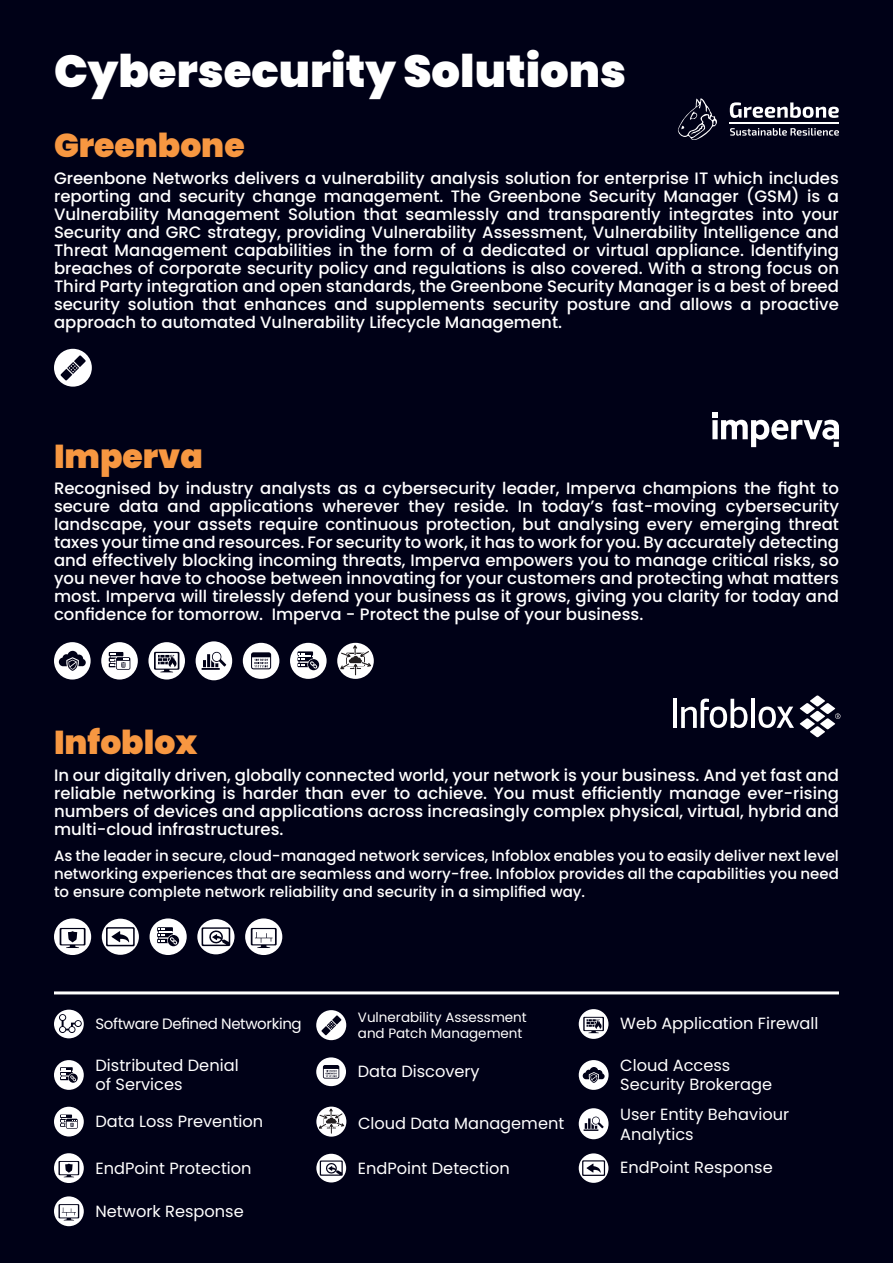
<style>
.page{position:relative;width:893px;height:1263px;background:#000117}
.page>*{position:absolute;margin:0;border:0;box-sizing:border-box;transform-origin:0 0}
.t1{font:900 45px "Poppins";color:#fff}
.t2{font:900 33px "Poppins";color:#f79741}
.t3{font:500 16.5px/18px "Poppins";color:#fff;text-align:justify}
.t4{font:16.2px/19.5px "Poppins";color:#fff}
.t5{font:500 15px/18px "Poppins";color:#fff;text-align:justify}
.t6{font:15px "Poppins";letter-spacing:-.025em;color:#fff}
.t7{font:13.5px/16.2px "Poppins";color:#fff}
</style>
<div class="page">
<hr style="left:54px;top:991px;width:785px;height:3px;background:#fff">
<svg style="left:677px;top:98px;width:40px;height:42px"></svg>
<svg style="left:730px;top:102px;width:109px;height:16px"></svg>
<svg style="left:730px;top:128px;width:109px;height:8px"></svg>
<hr style="left:730px;top:123px;width:109px;height:1px;background:#fff">
<svg style="left:54px;top:349px;width:38px;height:38px"></svg>
<svg style="left:712px;top:412px;width:127px;height:35px"></svg>
<svg style="left:54px;top:642px;width:37px;height:37px"></svg>
<svg style="left:101px;top:642px;width:37px;height:37px"></svg>
<svg style="left:148px;top:642px;width:37px;height:37px"></svg>
<svg style="left:196px;top:641px;width:36px;height:39px"></svg>
<svg style="left:243px;top:643px;width:36px;height:36px"></svg>
<svg style="left:290px;top:643px;width:37px;height:36px"></svg>
<svg style="left:337px;top:643px;width:37px;height:36px"></svg>
<svg style="left:337px;top:642px;width:37px;height:35px"></svg>
<svg style="left:579px;top:1060px;width:30px;height:30px"></svg>
<svg style="left:316px;top:1057px;width:30px;height:29px"></svg>
<svg style="left:54px;top:1060px;width:30px;height:30px"></svg>
<svg style="left:54px;top:1107px;width:30px;height:29px"></svg>
<div style="left:316px;top:1106px;width:30px;height:30px;background:#fff;border-radius:50%"></div>
<svg style="left:316px;top:1106px;width:31px;height:29px"></svg>
<svg style="left:579px;top:1108px;width:29px;height:31px"></svg>
<svg style="left:316px;top:1010px;width:30px;height:30px"></svg>
<svg style="left:579px;top:1009px;width:29px;height:30px"></svg>
<svg style="left:54px;top:1010px;width:30px;height:28px"></svg>
<svg style="left:54px;top:918px;width:37px;height:37px"></svg>
<svg style="left:102px;top:919px;width:37px;height:36px"></svg>
<svg style="left:150px;top:918px;width:37px;height:37px"></svg>
<svg style="left:197px;top:919px;width:38px;height:35px"></svg>
<svg style="left:245px;top:918px;width:37px;height:37px"></svg>
<hr style="left:751px;top:699px;width:4px;height:29px;background:#fff">
<hr style="left:674px;top:699px;width:3px;height:29px;background:#fff">
<svg style="left:681px;top:698px;width:66px;height:30px"></svg>
<svg style="left:758px;top:706px;width:36px;height:22px"></svg>
<svg style="left:800px;top:695px;width:40px;height:42px"></svg>
<svg style="left:54px;top:1196px;width:30px;height:30px"></svg>
<svg style="left:316px;top:1154px;width:30px;height:28px"></svg>
<svg style="left:579px;top:1153px;width:29px;height:30px"></svg>
<svg style="left:54px;top:1153px;width:30px;height:30px"></svg>
<h1 class="t1" style="left:54px;top:45px;width:574px">Cybersecurity Solutions</h1>
<h2 class="t2" style="left:54px;top:126px;width:192px">Greenbone</h2>
<p class="t3" style="left:54px;top:169px;width:786px">Greenbone Networks delivers a vulnerability analysis solution for enterprise IT which includes reporting and security change management. The Greenbone Security Manager (GSM) is a Vulnerability Management Solution that seamlessly and transparently integrates into your Security and GRC strategy, providing Vulnerability Assessment, Vulnerability Intelligence and Threat Management capabilities in the form of a dedicated or virtual appliance. Identifying breaches of corporate security policy and regulations is also covered. With a strong focus on Third Party integration and open standards, the Greenbone Security Manager is a best of breed security solution that enhances and supplements security posture and allows a proactive approach to automated Vulnerability Lifecycle Management.</p>
<h2 class="t2" style="left:54px;top:437px;width:150px">Imperva</h2>
<p class="t3" style="left:54px;top:479px;width:786px">Recognised by industry analysts as a cybersecurity leader, Imperva champions the fight to secure data and applications wherever they reside. In today’s fast-moving cybersecurity landscape, your assets require continuous protection, but analysing every emerging threat taxes your time and resources. For security to work, it has to work for you. By accurately detecting and effectively blocking incoming threats, Imperva empowers you to manage critical risks, so you never have to choose between innovating for your customers and protecting what matters most. Imperva will tirelessly defend your business as it grows, giving you clarity for today and confidence for tomorrow. Imperva - Protect the pulse of your business.</p>
<h2 class="t2" style="left:54px;top:723px;width:145px">Infoblox</h2>
<p class="t3" style="left:54px;top:766px;width:786px">In our digitally driven, globally connected world, your network is your business. And yet fast and reliable networking is harder than ever to achieve. You must efficiently manage ever-rising numbers of devices and applications across increasingly complex physical, virtual, hybrid and multi-cloud infrastructures.</p>
<p class="t5" style="left:54px;top:847px;width:786px">As the leader in secure, cloud-managed network services, Infoblox enables you to easily deliver next level networking experiences that are seamless and worry-free. Infoblox provides all the capabilities you need to ensure complete network reliability and security in a simplified way.</p>
<p class="t7" style="left:358px;top:1009px;width:170px">Vulnerability Assessment and Patch Management</p>
<p class="t6" style="left:96px;top:1015px;width:208px">Software Defined Networking</p>
<p class="t4" style="left:620px;top:1014px;width:200px">Web Application Firewall</p>
<p class="t4" style="left:95px;top:1055px;width:145px">Distributed Denial of Services</p>
<p class="t4" style="left:96px;top:1111px;width:169px">Data Loss Prevention</p>
<p class="t4" style="left:358px;top:1114px;width:208px">Cloud Data Management</p>
<p class="t4" style="left:620px;top:1105px;width:170px">User Entity Behaviour<br>Analytics</p>
<p class="t4" style="left:620px;top:1055px;width:153px">Cloud Access<br>Security Brokerage</p>
<p class="t4" style="left:358px;top:1062px;width:123px">Data Discovery</p>
<p class="t4" style="left:96px;top:1158px;width:158px">EndPoint Protection</p>
<p class="t4" style="left:358px;top:1158px;width:153px">EndPoint Detection</p>
<p class="t4" style="left:620px;top:1158px;width:154px">EndPoint Response</p>
<p class="t4" style="left:96px;top:1201px;width:150px">Network Response</p>
</div>
